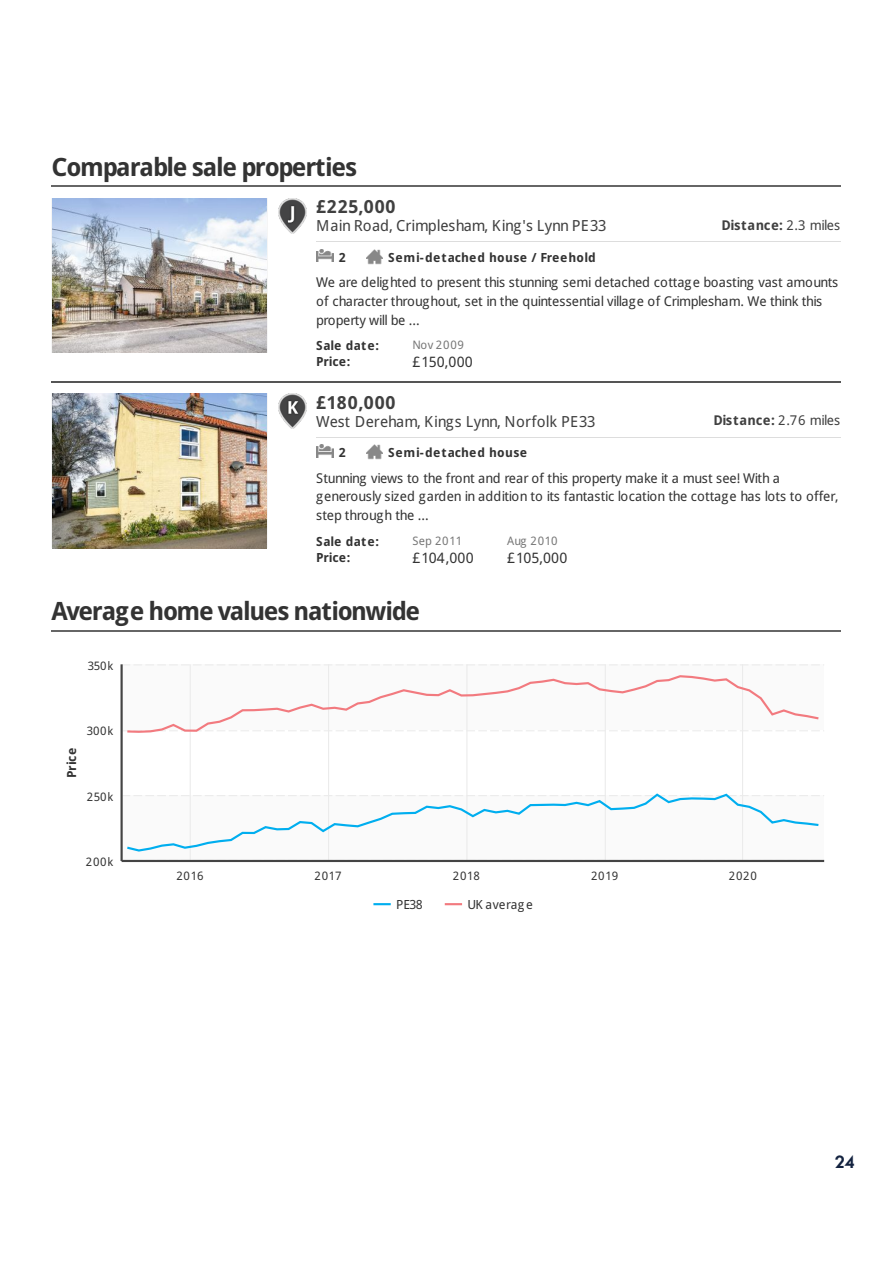
<style>
.page{position:relative;width:893px;height:1263px;background:#fff}
.page>*{position:absolute;margin:0;border:0;box-sizing:border-box;transform-origin:0 0}
.t1{font:700 25.2px "Droid Sans";letter-spacing:-.045em;color:#333}
.t2{font:700 18px "Droid Sans";letter-spacing:.055em;color:#404040}
.t3{font:700 16.5px "Kessel 105";color:#142340}
.t4{font:15.3px "Droid Sans";color:#404040}
.t5{font:14.4px "Droid Sans";letter-spacing:.015em;color:#333}
.t6{font:13.5px/18.9px "Droid Sans";letter-spacing:-.005em;color:#333}
.t7{font:700 13.5px "Droid Sans";letter-spacing:.03em;color:#404040}
.t8{font:700 12.6px/16.2px "Droid Sans";color:#333}
.t9{font:700 12.6px "Droid Sans";letter-spacing:.04em;color:#333}
.t10{font:700 12.6px "Droid Sans";letter-spacing:.045em;color:#333}
.t11{font:12.6px "Droid Sans";letter-spacing:.04em;color:#333}
.t12{font:700 12.6px "Droid Sans";letter-spacing:.02em;color:#333}
.t13{font:12.6px "Droid Sans";letter-spacing:.01em;color:#333}
.t14{font:11.7px "Droid Sans";letter-spacing:.07em;color:#333}
.t15{font:11.7px "Droid Sans";letter-spacing:.04em;color:#777}
.s1{font-weight:400}
</style>
<div class="page">
<hr style="left:51px;top:185px;width:789px;height:2px;background:#666">
<hr style="left:51px;top:381px;width:789px;height:2px;background:#555">
<hr style="left:316px;top:241px;width:524px;height:1px;background:#ddd">
<hr style="left:316px;top:437px;width:524px;height:1px;background:#ddd">
<hr style="left:51px;top:630px;width:789px;height:2px;background:#666">
<img style="left:278px;top:198px;width:28px;height:35px">
<img style="left:278px;top:393px;width:28px;height:36px">
<img style="left:316px;top:249px;width:17px;height:13px">
<img style="left:366px;top:249px;width:17px;height:16px">
<img style="left:316px;top:445px;width:17px;height:12px">
<img style="left:366px;top:445px;width:17px;height:15px">
<img style="left:52px;top:198px;width:214px;height:155px">
<img style="left:52px;top:393px;width:214px;height:155px">
<div style="left:122px;top:795px;width:702px;height:66px;background:#fafafa"></div>
<div style="left:122px;top:664px;width:702px;height:66px;background:#fafafa"></div>
<hr style="left:328px;top:664px;width:1px;height:197px;background:#ebebeb">
<hr style="left:466px;top:664px;width:1px;height:197px;background:#ebebeb">
<hr style="left:604px;top:664px;width:1px;height:197px;background:#ebebeb">
<hr style="left:742px;top:664px;width:1px;height:197px;background:#ebebeb">
<hr style="left:190px;top:664px;width:1px;height:197px;background:#ebebeb">
<hr style="left:122px;top:860px;width:702px;height:2px;background:#444">
<hr style="left:120px;top:664px;width:3px;height:197px;background:#444">
<svg style="left:122px;top:792px;width:702px;height:61px"></svg>
<svg style="left:122px;top:674px;width:702px;height:60px"></svg>
<svg style="left:373px;top:903px;width:18px;height:2px"></svg>
<svg style="left:445px;top:903px;width:17px;height:2px"></svg>
<h1 class="t1" style="left:51px;top:152px;width:307px">Comparable sale properties</h1>
<h2 class="t2" style="left:316px;top:197px;width:81px">£225,000</h2>
<p class="t4" style="left:316px;top:217px;width:292px">Main Road, Crimplesham, King's Lynn PE33</p>
<p class="t12" style="left:338px;top:250px;width:8px">2</p>
<p class="t9" style="left:388px;top:250px;width:209px">Semi-detached house / Freehold</p>
<p class="t6" style="left:316px;top:273px;width:523px">We are delighted to present this stunning semi detached cottage boasting vast amounts of character throughout, set in the quintessential village of Crimplesham. We think this property will be ...</p>
<p class="t7" style="left:721px;top:217px;width:120px">Distance: <span class="s1">2.3 miles</span></p>
<p class="t8" style="left:316px;top:338px;width:64px">Sale date:<br>Price:</p>
<p class="t15" style="left:412px;top:338px;width:53px">Nov 2009</p>
<p class="t5" style="left:412px;top:354px;width:62px">£150,000</p>
<h2 class="t2" style="left:316px;top:392px;width:81px">£180,000</h2>
<p class="t4" style="left:316px;top:412px;width:281px">West Dereham, Kings Lynn, Norfolk PE33</p>
<p class="t12" style="left:338px;top:446px;width:8px">2</p>
<p class="t10" style="left:388px;top:446px;width:140px">Semi-detached house</p>
<p class="t6" style="left:316px;top:468px;width:523px">Stunning views to the front and rear of this property make it a must see! With a generously sized garden in addition to its fantastic location the cottage has lots to offer, step through the ...</p>
<p class="t7" style="left:713px;top:412px;width:128px">Distance: <span class="s1">2.76 miles</span></p>
<p class="t8" style="left:316px;top:533px;width:64px">Sale date:<br>Price:</p>
<p class="t15" style="left:412px;top:534px;width:51px">Sep 2011</p>
<p class="t5" style="left:412px;top:549px;width:62px">£104,000</p>
<h1 class="t1" style="left:51px;top:597px;width:370px">Average home values nationwide</h1>
<p class="t14" style="left:88px;top:659px;width:27px">350k</p>
<p class="t12" style="left:64px;top:778px;width:31px;rotate:-90deg">Price</p>
<p class="t14" style="left:87px;top:724px;width:28px">300k</p>
<p class="t14" style="left:87px;top:790px;width:28px">250k</p>
<p class="t14" style="left:86px;top:856px;width:29px">200k</p>
<p class="t15" style="left:507px;top:534px;width:52px">Aug 2010</p>
<p class="t5" style="left:507px;top:549px;width:62px">£105,000</p>
<p class="t14" style="left:176px;top:870px;width:29px">2016</p>
<p class="t14" style="left:314px;top:870px;width:29px">2017</p>
<p class="t14" style="left:453px;top:870px;width:29px">2018</p>
<p class="t14" style="left:591px;top:870px;width:29px">2019</p>
<p class="t14" style="left:728px;top:870px;width:29px">2020</p>
<p class="t13" style="left:396px;top:897px;width:28px">PE38</p>
<p class="t11" style="left:467px;top:897px;width:67px">UK average</p>
<p class="t3" style="left:834px;top:1152px;width:22px">24</p>
</div>
